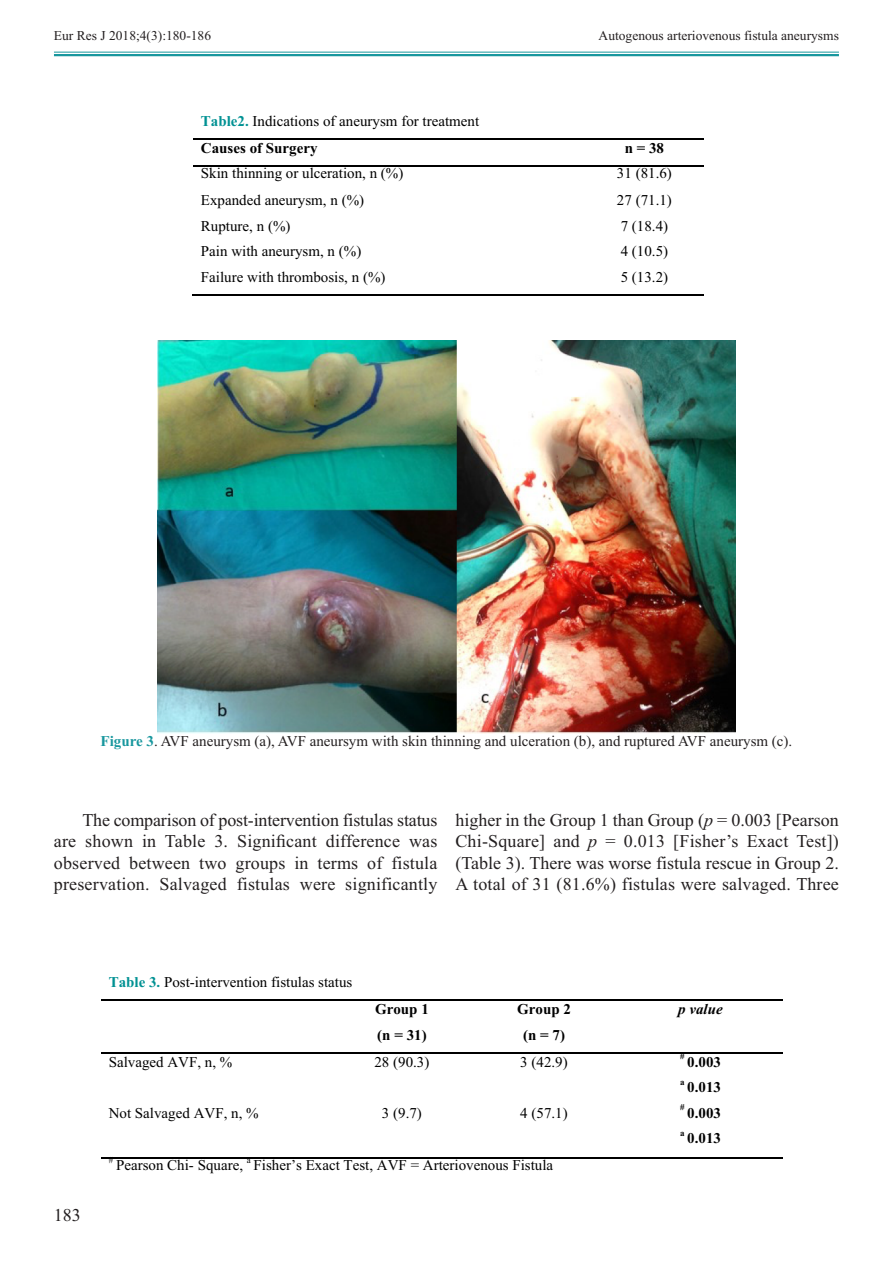
<style>
.page{position:relative;width:893px;height:1263px;background:#fff}
.page>*{position:absolute;margin:0;border:0;box-sizing:border-box;transform-origin:0 0}
.t1{font:18px/21.6px "Times New Roman";letter-spacing:.01em;color:#231f20;text-align:justify}
.t2{font:15px/25.5px "Times New Roman";color:#000}
.t3{font:15px "Times New Roman";color:#231f20}
.t4{font:700 15px/25.5px "Times New Roman";color:#000}
.t5{font:italic 700 15px "Times New Roman";color:#000}
.t6{font:13.5px "Times New Roman";color:#231f20}
.t7{font:700 9px "Times New Roman";color:#000}
.t8{font:9px "Times New Roman";color:#000}
.s1{font-weight:700;color:#009193}
.s2{font-weight:700}
.s3{font-weight:700;color:#18979e}
.s4{font-style:italic}
</style>
<div class="page">
<hr style="left:54px;top:52px;width:785px;height:1px;background:#18979e">
<hr style="left:54px;top:54px;width:785px;height:2px;background:#18979e">
<img style="left:157px;top:340px;width:578px;height:394px">
<hr style="left:193px;top:138px;width:393px;height:1px;background:#000">
<hr style="left:588px;top:138px;width:115px;height:1px;background:#000">
<hr style="left:193px;top:165px;width:393px;height:1px;background:#000">
<hr style="left:588px;top:165px;width:115px;height:1px;background:#000">
<hr style="left:192px;top:294px;width:394px;height:1px;background:#000">
<hr style="left:586px;top:294px;width:117px;height:1px;background:#000">
<hr style="left:101px;top:999px;width:236px;height:2px;background:#000">
<hr style="left:338px;top:999px;width:129px;height:2px;background:#000">
<hr style="left:469px;top:999px;width:151px;height:2px;background:#000">
<hr style="left:622px;top:999px;width:160px;height:2px;background:#000">
<hr style="left:101px;top:1052px;width:236px;height:1px;background:#000">
<hr style="left:338px;top:1052px;width:129px;height:1px;background:#000">
<hr style="left:469px;top:1052px;width:151px;height:1px;background:#000">
<hr style="left:622px;top:1052px;width:160px;height:1px;background:#000">
<hr style="left:101px;top:1157px;width:236px;height:1px;background:#000">
<hr style="left:338px;top:1157px;width:129px;height:1px;background:#000">
<hr style="left:469px;top:1157px;width:151px;height:1px;background:#000">
<hr style="left:622px;top:1157px;width:160px;height:1px;background:#000">
<p class="t6" style="left:54px;top:27px;width:159px">Eur Res J 2018;4(3):180-186</p>
<p class="t6" style="left:599px;top:27px;width:242px">Autogenous arteriovenous fistula aneurysms</p>
<p class="t2" style="left:201px;top:107px;width:280px;line-height:27px"><span class="s1">Table2.</span> Indications of aneurysm for treatment<br><span class="s2">Causes of Surgery</span></p>
<p class="t4" style="left:625px;top:135px;width:41px">n = 38</p>
<p class="t2" style="left:201px;top:160px;width:204px">Skin thinning or ulceration, n (%)</p>
<p class="t2" style="left:617px;top:160px;width:56px">31 (81.6)</p>
<p class="t2" style="left:201px;top:187px;width:186px">Expanded aneurysm, n (%)<br>Rupture, n (%)<br>Pain with aneurysm, n (%)<br>Failure with thrombosis, n (%)</p>
<p class="t2" style="left:617px;top:187px;width:56px">27 (71.1)<br>7 (18.4)<br>4 (10.5)<br>5 (13.2)</p>
<p class="t3" style="left:101px;top:732px;width:693px"><span class="s3">Figure 3</span>. AVF aneurysm (a), AVF aneursym with skin thinning and ulceration (b), and ruptured AVF aneurysm (c).</p>
<p class="t1" style="left:54px;top:809px;width:385px;text-indent:28px">The comparison of post-intervention fistulas status are shown in Table 3. Significant difference was observed between two groups in terms of fistula preservation. Salvaged fistulas were significantly</p>
<p class="t1" style="left:455px;top:809px;width:385px">higher in the Group 1 than Group (<span class="s4">p</span> = 0.003 [Pearson Chi-Square] and <span class="s4">p</span> = 0.013 [Fisher’s Exact Test]) (Table 3). There was worse fistula rescue in Group 2.<br>A total of 31 (81.6%) fistulas were salvaged. Three</p>
<p class="t2" style="left:109px;top:969px;width:245px"><span class="s1">Table 3.</span> Post-intervention fistulas status</p>
<p class="t4" style="left:375px;top:996px;width:55px">Group 1 (n = 31)</p>
<p class="t4" style="left:517px;top:996px;width:55px;text-align:center">Group 2 (n = 7)</p>
<p class="t5" style="left:678px;top:999px;width:46px">p value</p>
<p class="t1" style="left:54px;top:1204px;width:28px">183</p>
<p class="t2" style="left:109px;top:1049px;width:125px">Salvaged AVF, n, %</p>
<p class="t2" style="left:374px;top:1049px;width:56px">28 (90.3)</p>
<p class="t2" style="left:520px;top:1049px;width:49px">3 (42.9)</p>
<p class="t2" style="left:109px;top:1100px;width:151px">Not Salvaged AVF, n, %</p>
<p class="t2" style="left:382px;top:1100px;width:41px">3 (9.7)</p>
<p class="t2" style="left:520px;top:1100px;width:49px">4 (57.1)</p>
<p class="t8" style="left:109px;top:1154px;width:6px">#</p>
<p class="t2" style="left:116px;top:1152px;width:129px">Pearson Chi- Square,</p>
<p class="t8" style="left:247px;top:1154px;width:5px">a</p>
<p class="t2" style="left:254px;top:1152px;width:301px">Fisher’s Exact Test, AVF = Arteriovenous Fistula</p>
<p class="t7" style="left:680px;top:1050px;width:6px">#</p>
<p class="t4" style="left:687px;top:1049px;width:35px">0.003</p>
<p class="t7" style="left:680px;top:1076px;width:6px">a</p>
<p class="t4" style="left:687px;top:1074px;width:35px">0.013</p>
<p class="t7" style="left:680px;top:1101px;width:6px">#</p>
<p class="t4" style="left:687px;top:1100px;width:35px">0.003</p>
<p class="t7" style="left:680px;top:1127px;width:6px">a</p>
<p class="t4" style="left:687px;top:1125px;width:35px">0.013</p>
</div>
